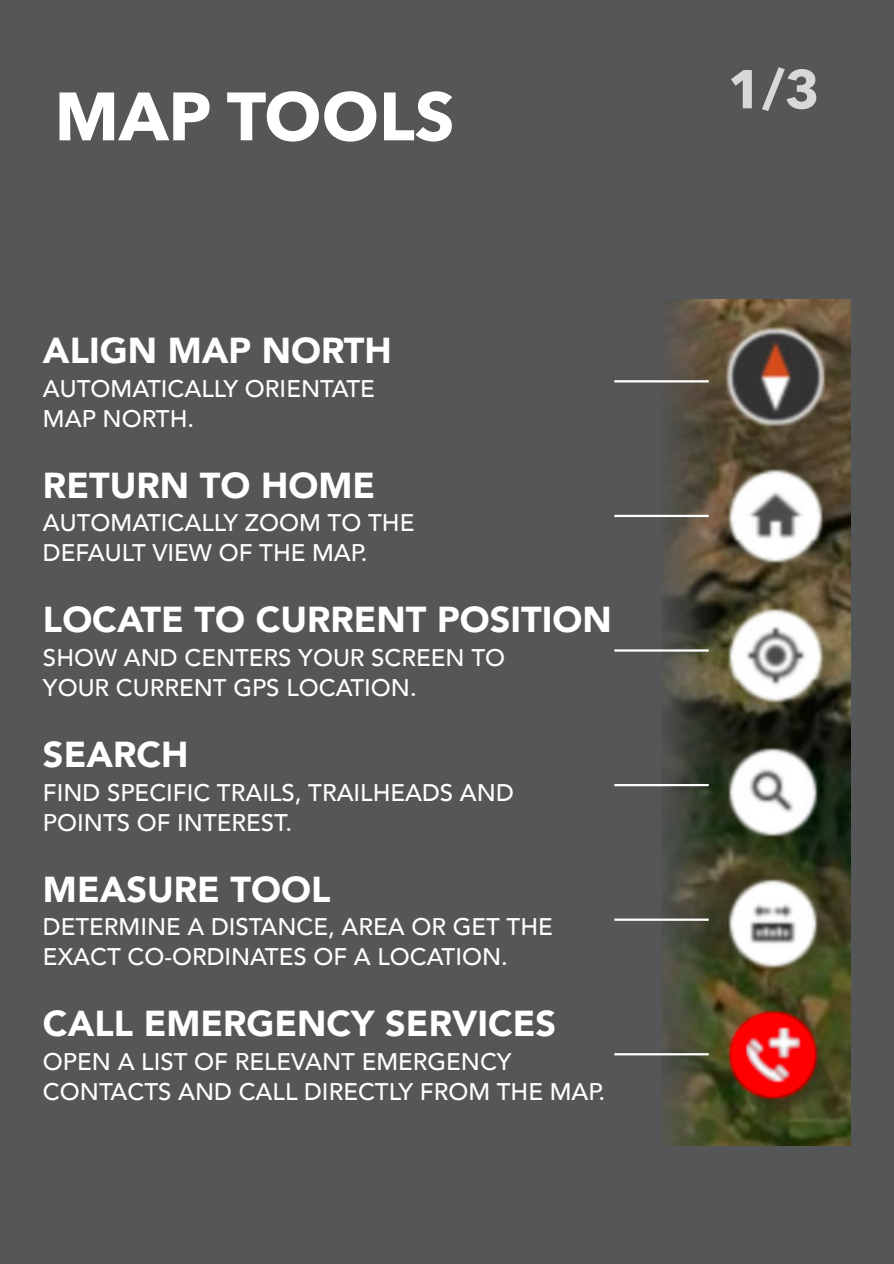
<style>
.page{position:relative;width:894px;height:1264px;background:#fff}
.page>*{position:absolute;margin:0;border:0;box-sizing:border-box;transform-origin:0 0}
.t1{font:700 67.5px "Avenir Next";color:#fff}
.t2{font:700 54px "Avenir Next";color:#d8d8d8}
.t3{font:900 36px "Avenir";color:#fff}
.t4{font:500 24px/30px "Avenir";color:#fff}
</style>
<div class="page">
<div style="left:0;top:0;width:893px;height:1263px;background:#555657"></div>
<img style="left:661px;top:299px;width:189px;height:845px">
<hr style="left:615px;top:380px;width:92px;height:2px;background:#fff">
<hr style="left:615px;top:514px;width:92px;height:3px;background:#fff">
<hr style="left:615px;top:649px;width:92px;height:2px;background:#fff">
<hr style="left:615px;top:784px;width:92px;height:2px;background:#fff">
<hr style="left:615px;top:918px;width:92px;height:2px;background:#fff">
<hr style="left:615px;top:1053px;width:92px;height:2px;background:#fff">
<h1 class="t1" style="left:55px;top:73px;width:401px">MAP TOOLS</h1>
<h3 class="t3" style="left:43px;top:327px;width:350px">ALIGN MAP NORTH</h3>
<p class="t4" style="left:43px;top:373px;width:333px">AUTOMATICALLY ORIENTATE<br>MAP NORTH.</p>
<h3 class="t3" style="left:43px;top:462px;width:333px">RETURN TO HOME</h3>
<p class="t4" style="left:43px;top:508px;width:373px">AUTOMATICALLY ZOOM TO THE<br>DEFAULT VIEW OF THE MAP.</p>
<h3 class="t3" style="left:43px;top:596px;width:570px">LOCATE TO CURRENT POSITION</h3>
<p class="t4" style="left:43px;top:642px;width:463px">SHOW AND CENTERS YOUR SCREEN TO<br>YOUR CURRENT GPS LOCATION.</p>
<h3 class="t3" style="left:43px;top:731px;width:147px">SEARCH</h3>
<p class="t4" style="left:43px;top:777px;width:472px">FIND SPECIFIC TRAILS, TRAILHEADS AND<br>POINTS OF INTEREST.</p>
<h3 class="t3" style="left:43px;top:865px;width:289px">MEASURE TOOL</h3>
<p class="t4" style="left:43px;top:912px;width:511px">DETERMINE A DISTANCE, AREA OR GET THE<br>EXACT CO-ORDINATES OF A LOCATION.</p>
<h3 class="t3" style="left:43px;top:1000px;width:514px">CALL EMERGENCY SERVICES</h3>
<p class="t4" style="left:43px;top:1046px;width:563px">OPEN A LIST OF RELEVANT EMERGENCY<br>CONTACTS AND CALL DIRECTLY FROM THE MAP.</p>
<h2 class="t2" style="left:727px;top:54px;width:94px">1/3</h2>
</div>
